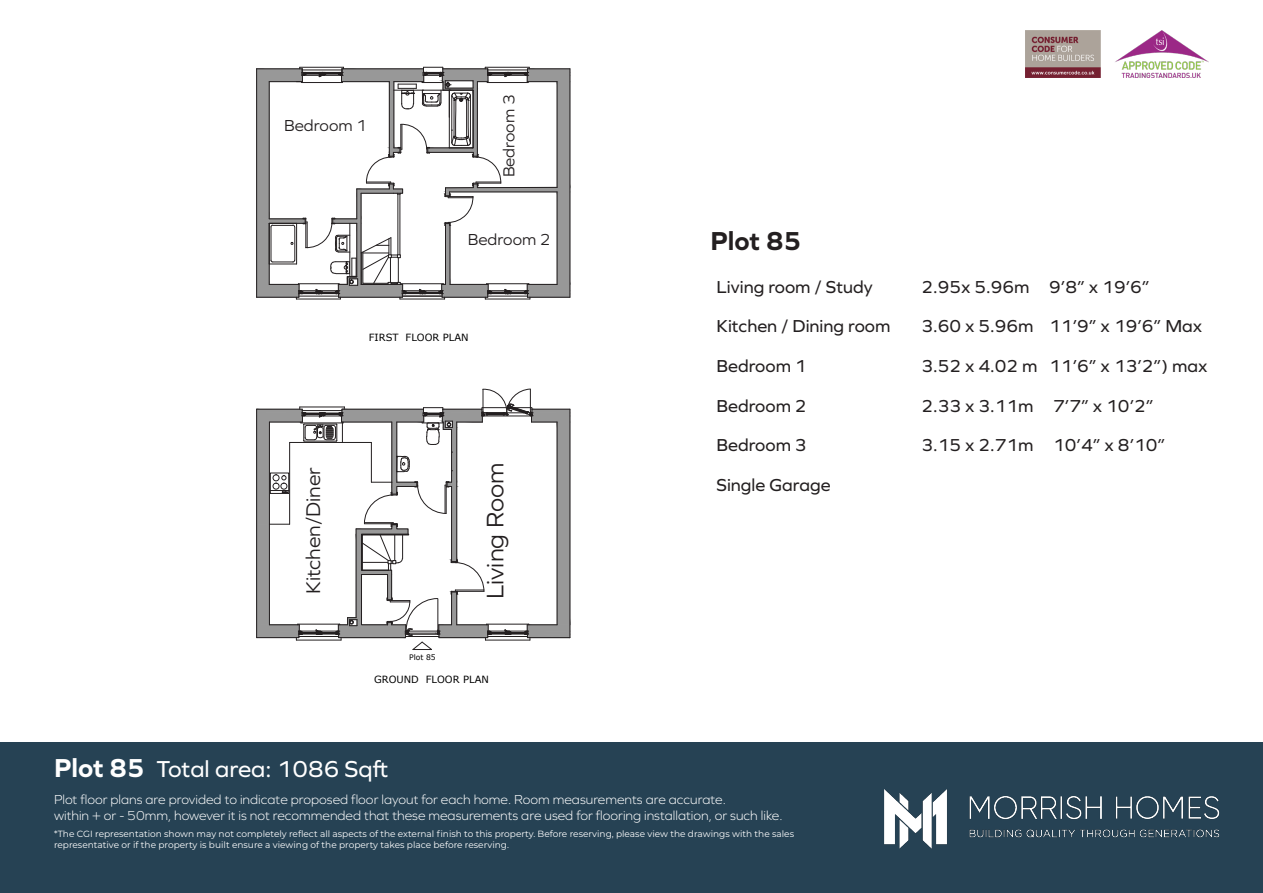
<style>
.page{position:relative;width:1263px;height:893px;background:#fff}
.page>*{position:absolute;margin:0;border:0;box-sizing:border-box;transform-origin:0 0}
.t1{font:700 27px "Graphie";color:#231f20}
.t2{font:24.9px "Graphie";color:#231f20}
.t3{font:24px "Graphie";color:#fff}
.t4{font:20.55px "Graphie";color:#231f20}
.t5{font:18px "Graphie";color:#231f20}
.t6{font:16.5px "Graphie";color:#231f20}
.t7{font:300 13.5px "Graphie";color:#fff}
.t8{font:10.65px "Verdana";color:#000}
.t9{font:9.9px "Verdana";color:#000}
.t10{font:9px/10.8px "Montserrat";color:#fff}
.t11{font:7.65px "Verdana";color:#000}
.s1{font-weight:700;font-size:27px}
</style>
<div class="page">
<div style="left:0;top:743px;width:1263px;height:150px;background:#264254"></div>
<img style="left:884px;top:789px;width:336px;height:60px">
<svg style="left:0;top:388px;width:805px;height:355px"></svg>
<svg style="left:256px;top:66px;width:315px;height:234px"></svg>
<img style="left:1025px;top:31px;width:184px;height:46px">
<p class="t6" style="left:284px;top:116px;width:84px">Bedroom 1</p>
<p class="t6" style="left:499px;top:177px;width:84px;rotate:-90deg">Bedroom 3</p>
<p class="t6" style="left:468px;top:230px;width:84px">Bedroom 2</p>
<p class="t9" style="left:369px;top:331px;width:101px">FIRST FLOOR PLAN</p>
<p class="t4" style="left:301px;top:594px;width:128px;rotate:-90deg">Kitchen/Diner</p>
<p class="t2" style="left:480px;top:599px;width:138px;rotate:-90deg">Living Room</p>
<p class="t11" style="left:409px;top:652px;width:28px">Plot 85</p>
<p class="t9" style="left:374px;top:673px;width:116px">GROUND FLOOR PLAN</p>
<p class="t3" style="left:54px;top:754px;width:336px"><span class="s1">Plot 85</span> Total area: 1086 Sqft</p>
<p class="t1" style="left:711px;top:225px;width:92px">Plot 85</p>
<p class="t5" style="left:717px;top:276px;width:158px">Living room / Study</p>
<p class="t5" style="left:921px;top:276px;width:230px">2.95x 5.96m 9’8” x 19’6”</p>
<p class="t5" style="left:717px;top:316px;width:175px">Kitchen / Dining room</p>
<p class="t5" style="left:921px;top:316px;width:282px">3.60 x 5.96m 11’9” x 19’6” Max</p>
<p class="t5" style="left:717px;top:355px;width:92px">Bedroom 1</p>
<p class="t5" style="left:921px;top:355px;width:287px">3.52 x 4.02 m 11’6” x 13’2”) max</p>
<p class="t5" style="left:717px;top:395px;width:92px">Bedroom 2</p>
<p class="t5" style="left:921px;top:395px;width:234px">2.33 x 3.11m 7’7” x 10’2”</p>
<p class="t5" style="left:717px;top:435px;width:92px">Bedroom 3</p>
<p class="t5" style="left:921px;top:435px;width:245px">3.15 x 2.71m 10’4” x 8’10”</p>
<p class="t5" style="left:717px;top:474px;width:116px">Single Garage</p>
<p class="t8" style="left:1021px;top:442px;width:126px">CONSTRUCTION ISSUE</p>
<p class="t7" style="left:54px;top:791px;width:673px">Plot floor plans are provided to indicate proposed floor layout for each home. Room measurements are accurate.</p>
<p class="t7" style="left:54px;top:807px;width:730px">within + or - 50mm, however it is not recommended that these measurements are used for flooring installation, or such like.</p>
<p class="t10" style="left:54px;top:828px;width:742px">*The CGI representation shown may not completely reflect all aspects of the external finish to this property. Before reserving, please view the drawings with the sales representative or if the property is built ensure a viewing of the property takes place before reserving.</p>
</div>
